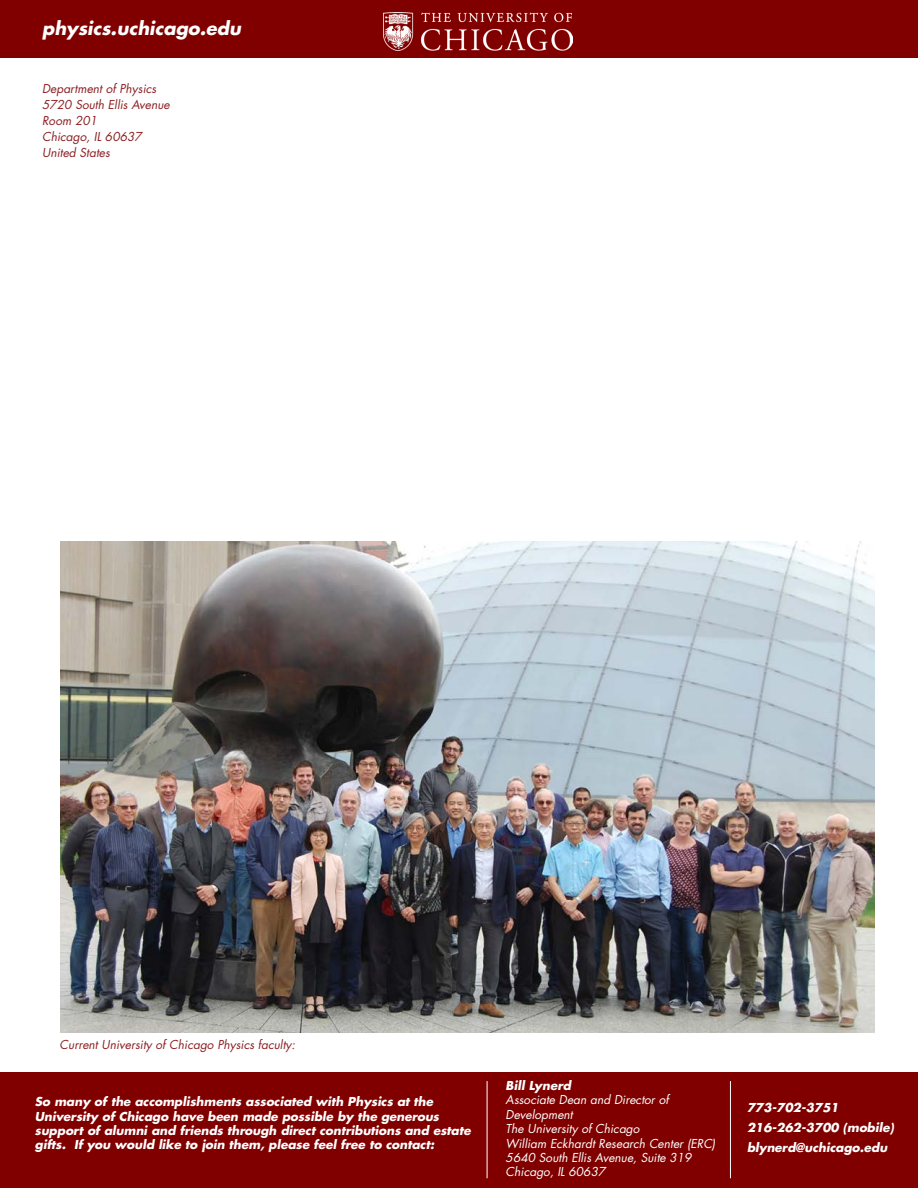
<style>
.page{position:relative;width:918px;height:1188px;background:#fff}
.page>*{position:absolute;margin:0;border:0;box-sizing:border-box;transform-origin:0 0}
.t1{font:italic 700 18px "Futura Std";color:#fff}
.t2{font:italic 700 12px/14.4px "Futura Std";color:#fff}
.t3{font:italic 12px/14.4px "Futura Std";color:#fff}
.t4{font:italic 12px/15.9px "Futura Std";color:#8c1f22}
</style>
<div class="page">
<img style="left:60px;top:541px;width:814px;height:492px">
<div style="left:0;top:0;width:918px;height:57px;background:#800000"></div>
<img style="left:383px;top:13px;width:189px;height:38px">
<div style="left:0;top:1072px;width:918px;height:116px;background:#800000"></div>
<hr style="left:487px;top:1081px;width:1px;height:97px;background:#fff">
<hr style="left:730px;top:1081px;width:1px;height:97px;background:#fff">
<h1 class="t1" style="left:42px;top:17px;width:200px">physics.uchicago.edu</h1>
<p class="t4" style="left:42px;top:81px;width:129px">Department of Physics<br>5720 South Ellis Avenue<br>Room 201<br>Chicago, IL 60637<br>United States</p>
<p class="t4" style="left:60px;top:1037px;width:237px">Current University of Chicago Physics faculty:</p>
<p class="t2" style="left:35px;top:1094px;width:437px">So many of the accomplishments associated with Physics at the University of Chicago have been made possible by the generous support of alumni and friends through direct contributions and estate gifts. If you would like to join them, please feel free to contact:</p>
<p class="t2" style="left:506px;top:1078px;width:67px">Bill Lynerd</p>
<p class="t3" style="left:506px;top:1093px;width:211px">Associate Dean and Director of<br>Development<br>The University of Chicago<br>William Eckhardt Research Center (ERC)<br>5640 South Ellis Avenue, Suite 319<br>Chicago, IL 60637</p>
<p class="t2" style="left:747px;top:1097px;width:148px;line-height:20.4px">773-702-3751<br>216-262-3700 (mobile) blynerd@uchicago.edu</p>
</div>
